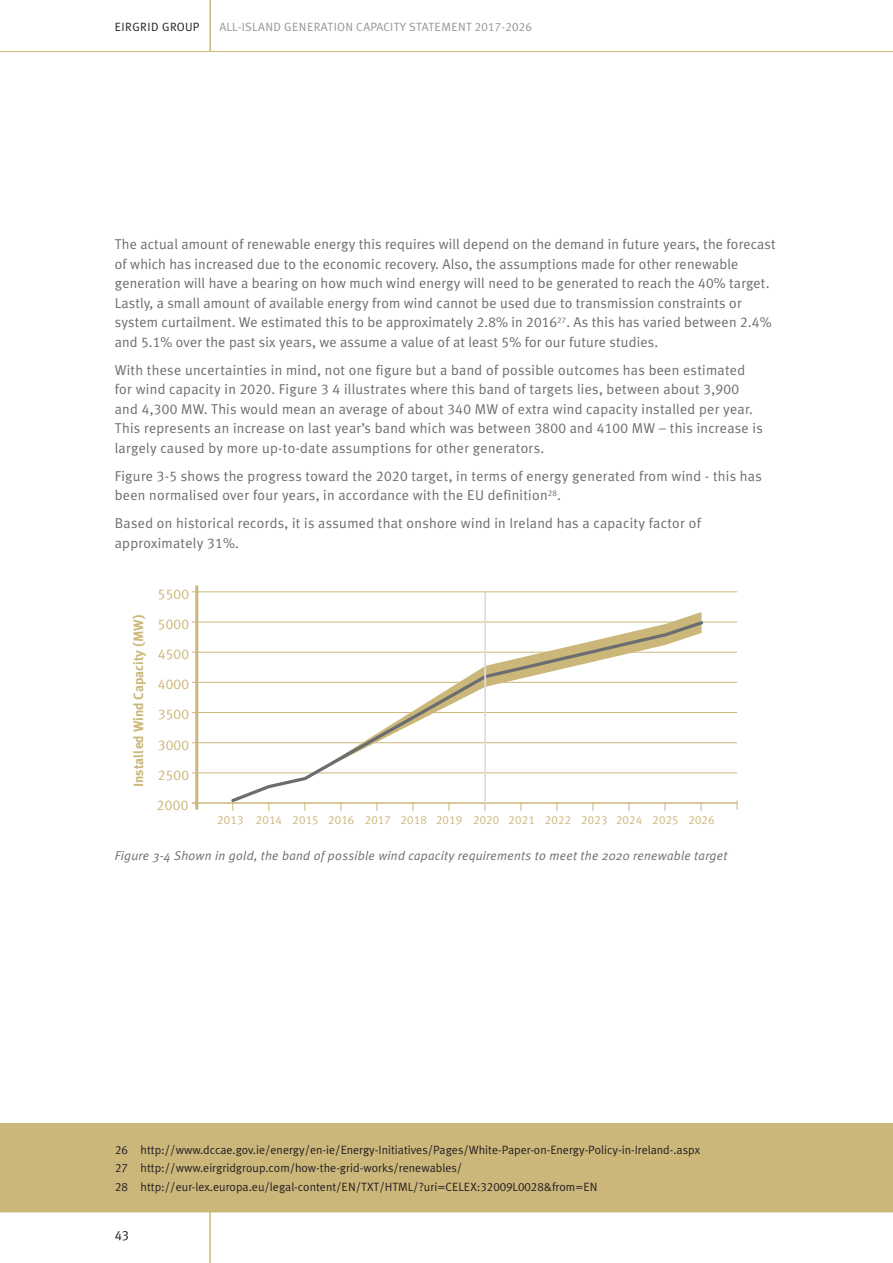
<style>
.page{position:relative;width:893px;height:1263px;background:#fff}
.page>*{position:absolute;margin:0;border:0;box-sizing:border-box;transform-origin:0 0}
.BODY{font:14.25px/19.5px "Meta Plus Lining Normal";letter-spacing:.02em;color:#6c6d70}
.t1{font:14.25px "Meta Caps";letter-spacing:.02em;color:#ccb77b}
.t2{font:700 13.5px "Meta Plus Lining";color:#ccb77b}
.t3{font:13.5px "Meta Plus Normal Caps";color:#231f20}
.t4{font:italic 12.75px "Meta Plus Normal";letter-spacing:.02em;color:#6c6d70}
.Footnote{font:12px "Meta Plus Lining Normal";color:#231f20}
.t5{font:12px "Meta Plus Normal Caps";letter-spacing:.02em;color:#939598}
.t6{font:12px "Meta Plus Normal Caps";letter-spacing:.035em;color:#231f20}
.t7{font:11.85px "Meta Caps";letter-spacing:.02em;color:#ccb77b}
</style>
<div class="page">
<svg style="left:0;top:1212px;width:893px;height:1px"></svg>
<svg style="left:1px;top:51px;width:892px;height:1px"></svg>
<hr style="left:209px;top:0;width:2px;height:52px;background:#ccb77b">
<hr style="left:209px;top:1211px;width:2px;height:52px;background:#ccb77b">
<div style="left:0;top:1123px;width:893px;height:89px;background:#ccb77b"></div>
<hr style="left:192px;top:772px;width:545px;height:1px;background:#ccb77b">
<hr style="left:192px;top:742px;width:545px;height:1px;background:#ccb77b">
<hr style="left:192px;top:712px;width:545px;height:1px;background:#ccb77b">
<hr style="left:192px;top:682px;width:545px;height:1px;background:#ccb77b">
<hr style="left:192px;top:652px;width:545px;height:1px;background:#ccb77b">
<hr style="left:192px;top:622px;width:545px;height:1px;background:#ccb77b">
<hr style="left:192px;top:591px;width:545px;height:1px;background:#ccb77b">
<hr style="left:195px;top:585px;width:3px;height:225px;background:#ccb77b">
<hr style="left:192px;top:802px;width:545px;height:2px;background:#ccb77b">
<svg style="left:229px;top:619px;width:477px;height:186px"></svg>
<hr style="left:484px;top:593px;width:2px;height:209px;background:#dcdddf">
<p class="t6" style="left:115px;top:20px;width:86px">EIRGRID GROUP</p>
<p class="t5" style="left:219px;top:20px;width:314px">ALL-ISLAND GENERATION CAPACITY STATEMENT 2017-2026</p>
<p class="BODY" style="left:115px;top:235px;width:662px">The actual amount of renewable energy this requires will depend on the demand in future years, the forecast of which has increased due to the economic recovery. Also, the assumptions made for other renewable generation will have a bearing on how much wind energy will need to be generated to reach the 40% target.<br>Lastly, a small amount of available energy from wind cannot be used due to transmission constraints or system curtailment. We estimated this to be approximately 2.8% in 2016<sup>27</sup>. As this has varied between 2.4% and 5.1% over the past six years, we assume a value of at least 5% for our future studies.</p>
<p class="BODY" style="left:115px;top:360px;width:650px">With these uncertainties in mind, not one figure but a band of possible outcomes has been estimated for wind capacity in 2020. Figure 3 4 illustrates where this band of targets lies, between about 3,900 and 4,300 MW. This would mean an average of about 340 MW of extra wind capacity installed per year.<br>This represents an increase on last year’s band which was between 3800 and 4100 MW – this increase is largely caused by more up-to-date assumptions for other generators.</p>
<p class="BODY" style="left:115px;top:466px;width:648px">Figure 3-5 shows the progress toward the 2020 target, in terms of energy generated from wind - this has been normalised over four years, in accordance with the EU definition<sup>28</sup>.</p>
<p class="BODY" style="left:115px;top:514px;width:588px">Based on historical records, it is assumed that onshore wind in Ireland has a capacity factor of approximately 31%.</p>
<p class="t2" style="left:131px;top:787px;width:174px;rotate:-90deg">Installed Wind Capacity (MW)</p>
<p class="t1" style="left:158px;top:586px;width:33px">5500</p>
<p class="t1" style="left:158px;top:616px;width:33px">5000</p>
<p class="t1" style="left:158px;top:646px;width:33px">4500</p>
<p class="t1" style="left:158px;top:676px;width:33px">4000</p>
<p class="t1" style="left:158px;top:706px;width:33px">3500</p>
<p class="t1" style="left:158px;top:736px;width:33px">3000</p>
<p class="t1" style="left:158px;top:766px;width:33px">2500</p>
<p class="t1" style="left:157px;top:796px;width:33px">2000</p>
<p class="t7" style="left:217px;top:813px;width:499px">2013 2014 2015 2016 2017 2018 2019 2020 2021 2022 2023 2024 2025 2026</p>
<p class="t4" style="left:115px;top:848px;width:614px">Figure 3-4 Shown in gold, the band of possible wind capacity requirements to meet the 2020 renewable target</p>
<p class="Footnote" style="left:115px;top:1142px;width:586px">26 http://www.dccae.gov.ie/energy/en-ie/Energy-Initiatives/Pages/White-Paper-on-Energy-Policy-in-Ireland-.aspx</p>
<p class="Footnote" style="left:115px;top:1161px;width:349px">27 http://www.eirgridgroup.com/how-the-grid-works/renewables/</p>
<p class="Footnote" style="left:115px;top:1180px;width:484px">28 http://eur-lex.europa.eu/legal-content/EN/TXT/HTML/?uri=CELEX:32009L0028&amp;from=EN</p>
<p class="t3" style="left:115px;top:1227px;width:16px">43</p>
</div>
